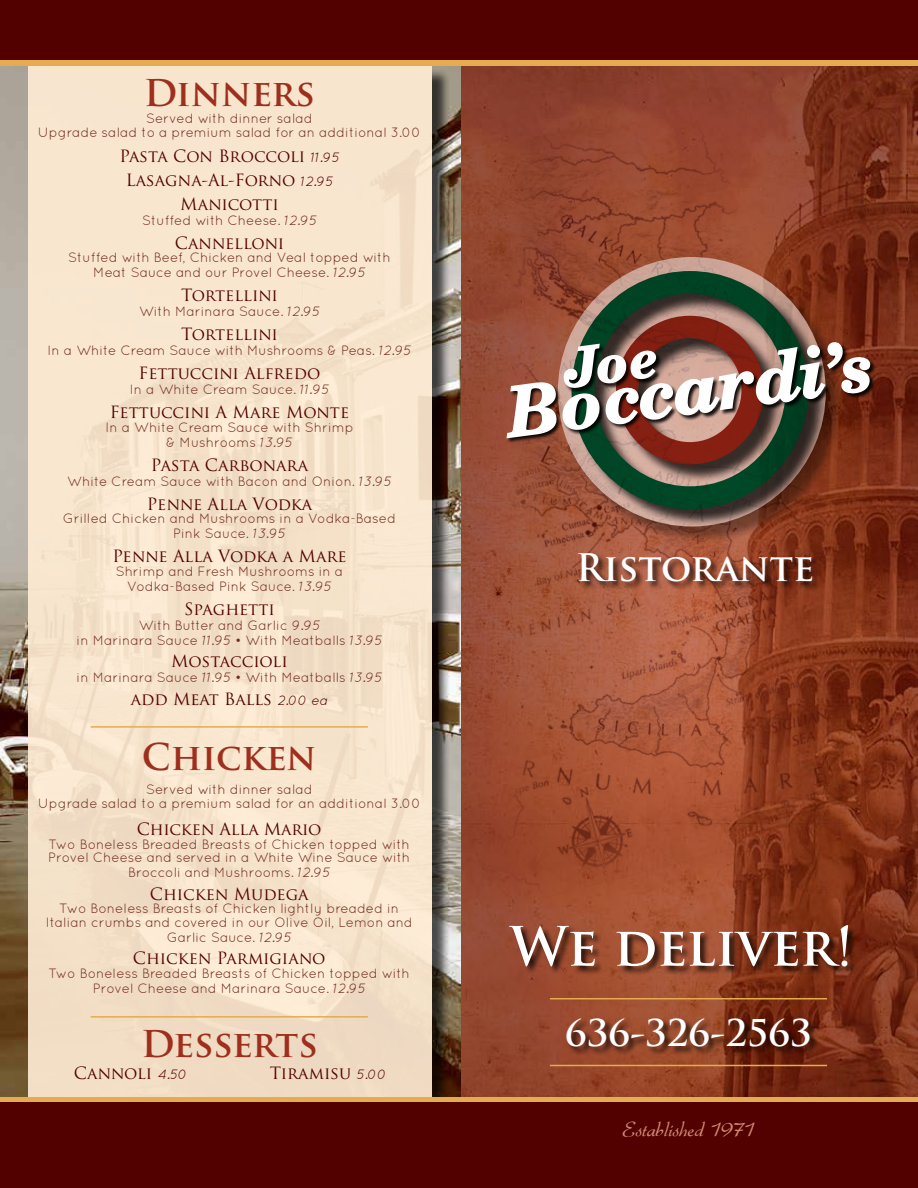
<style>
.page{position:relative;width:918px;height:1188px;background:#fff}
.page>*{position:absolute;margin:0;border:0;box-sizing:border-box;transform-origin:0 0}
.t1{font:italic 700 68.85px "New Century Schlbk";color:#fff}
.t2{font:700 52.8px "Trajan Pro";color:#fff}
.t3{font:700 37.05px "Trajan Pro";color:#fff}
.t4{font:700 36px "Trajan Pro";color:#9f2f1d}
.t5{font:700 36px "Trajan Pro";color:#fff}
.t6{font:700 36px "Trajan Pro";letter-spacing:-.02em;color:#9f2f1d}
.t7{font:22.2px "Gabrielle";color:#cd8872}
.t8{font:16.5px/24px "Trajan Pro";color:#520000;text-align:center}
.t9{font:16.5px "Trajan Pro";letter-spacing:-.02em;color:#520000}
.t10{font:13.5px/15px "Quicksand";color:#722b1f;text-align:center}
.s1{font-family:"Quicksand";font-style:italic;font-size:13.5px}
.s2{font-style:italic}
</style>
<div class="page">
<svg style="left:461px;top:66px;width:457px;height:1031px;background:#904129"></svg>
<div style="left:560px;top:259px;width:284px;height:286px;background:#000;opacity:.75"></div>
<div style="left:574px;top:273px;width:253px;height:255px;background:#000;opacity:.75"></div>
<svg style="left:572px;top:271px;width:236px;height:238px;background:#58543f"></svg>
<div style="left:618px;top:318px;width:164px;height:165px;background:#000;opacity:.75"></div>
<div style="left:578px;top:553px;width:243px;height:38px;background:#000;opacity:.75"></div>
<img style="left:0;top:66px;width:461px;height:1031px">
<div style="left:0;top:0;width:918px;height:61px;background:#520000"></div>
<div style="left:30px;top:68px;width:421px;height:1047px;background:#000;opacity:.75"></div>
<div style="left:28px;top:66px;width:404px;height:1031px;background:#f7e5ce"></div>
<div style="left:0;top:1099px;width:918px;height:89px;background:#520000"></div>
<hr style="left:0;top:1097px;width:918px;height:4px;background:#e5ab51">
<div style="left:0;top:61px;width:918px;height:5px;background:#e5ab51"></div>
<div style="left:509px;top:926px;width:348px;height:50px;background:#000;opacity:.75"></div>
<hr style="left:91px;top:726px;width:277px;height:2px;background:#e5ab51">
<hr style="left:550px;top:998px;width:277px;height:1px;background:#e5ab51">
<hr style="left:550px;top:1065px;width:277px;height:1px;background:#e5ab51">
<hr style="left:91px;top:1016px;width:277px;height:2px;background:#e5ab51">
<div style="left:566px;top:1018px;width:253px;height:38px;background:#000;opacity:.75"></div>
<svg style="left:499px;top:316px;width:376px;height:149px;background:#765243"></svg>
<h3 class="t4" style="left:144px;top:70px;width:173px">Dinners</h3>
<p class="t10" style="left:38px;top:112px;width:385px;line-height:13.5px">Served with dinner salad<br>Upgrade salad to a premium salad for an additional 3.00</p>
<p class="t8" style="left:119px;top:144px;width:222px">Pasta Con Broccoli <span class="s1">11.95<br></span>Lasagna-Al-Forno <span class="s1">12.95<br></span>Manicotti</p>
<p class="t10" style="left:142px;top:212px;width:176px">Stuffed with Cheese. <span class="s2">12.95</span></p>
<p class="t9" style="left:175px;top:232px;width:111px">Cannelloni</p>
<p class="t10" style="left:68px;top:250px;width:324px">Stuffed with Beef, Chicken and Veal topped with<br>Meat Sauce and our Provel Cheese. <span class="s2">12.95</span></p>
<p class="t9" style="left:181px;top:285px;width:98px">Tortellini</p>
<p class="t10" style="left:139px;top:304px;width:182px">With Marinara Sauce. <span class="s2">12.95</span></p>
<p class="t9" style="left:181px;top:324px;width:98px">Tortellini</p>
<p class="t10" style="left:48px;top:343px;width:365px">In a White Cream Sauce with Mushrooms &amp; Peas. <span class="s2">12.95</span></p>
<p class="t8" style="left:139px;top:361px;width:183px">Fettuccini Alfredo</p>
<p class="t10" style="left:130px;top:382px;width:201px">In a White Cream Sauce. <span class="s2">11.95</span></p>
<p class="t8" style="left:110px;top:400px;width:241px">Fettuccini A Mare Monte</p>
<p class="t10" style="left:105px;top:419px;width:250px">In a White Cream Sauce with Shrimp &amp; Mushrooms <span class="s2">13.95</span></p>
<p class="t8" style="left:151px;top:453px;width:159px">Pasta Carbonara</p>
<p class="t10" style="left:67px;top:473px;width:326px">White Cream Sauce with Bacon and Onion. <span class="s2">13.95</span></p>
<p class="t8" style="left:147px;top:492px;width:167px">Penne Alla Vodka</p>
<p class="t10" style="left:63px;top:511px;width:335px">Grilled Chicken and Mushrooms in a Vodka-Based<br>Pink Sauce. <span class="s2">13.95</span></p>
<p class="t8" style="left:112px;top:544px;width:236px">Penne Alla Vodka a Mare</p>
<p class="t10" style="left:116px;top:563px;width:229px">Shrimp and Fresh Mushrooms in a<br>Vodka-Based Pink Sauce. <span class="s2">13.95</span></p>
<p class="t8" style="left:184px;top:597px;width:92px">Spaghetti</p>
<p class="t10" style="left:77px;top:617px;width:307px">With Butter and Garlic <span class="s2">9.95<br></span>in Marinara Sauce <span class="s2">11.95</span> • With Meatballs <span class="s2">13.95</span></p>
<p class="t8" style="left:171px;top:649px;width:118px">Mostaccioli</p>
<p class="t10" style="left:77px;top:670px;width:307px">in Marinara Sauce <span class="s2">11.95</span> • With Meatballs <span class="s2">13.95</span></p>
<p class="t8" style="left:131px;top:687px;width:199px">add Meat Balls <span class="s1">2.00 ea</span></p>
<h3 class="t4" style="left:142px;top:734px;width:176px">Chicken</h3>
<p class="t10" style="left:38px;top:783px;width:385px;line-height:13.5px">Served with dinner salad<br>Upgrade salad to a premium salad for an additional 3.00</p>
<p class="t8" style="left:137px;top:817px;width:186px">Chicken Alla Mario</p>
<p class="t10" style="left:48px;top:837px;width:363px;line-height:13.5px;text-align:left">Two Boneless Breaded Breasts of Chicken topped with<br>Provel Cheese and served in a White Wine Sauce with</p>
<p class="t10" style="left:128px;top:865px;width:203px">Broccoli and Mushrooms. <span class="s2">12.95</span></p>
<p class="t8" style="left:150px;top:882px;width:160px">Chicken Mudega</p>
<p class="t10" style="left:46px;top:902px;width:369px;line-height:13.5px">Two Boneless Breasts of Chicken lightly breaded in<br>Italian crumbs and covered in our Olive Oil, Lemon and</p>
<p class="t10" style="left:167px;top:929px;width:127px">Garlic Sauce. <span class="s2">12.95</span></p>
<p class="t8" style="left:133px;top:946px;width:194px">Chicken Parmigiano</p>
<p class="t10" style="left:49px;top:965px;width:363px">Two Boneless Breaded Breasts of Chicken topped with<br>Provel Cheese and Marinara Sauce. <span class="s2">12.95</span></p>
<h3 class="t6" style="left:141px;top:1022px;width:178px">Desserts</h3>
<p class="t8" style="left:74px;top:1060px;width:115px">Cannoli <span class="s1">4.50</span></p>
<p class="t8" style="left:270px;top:1060px;width:118px">Tiramisu <span class="s1">5.00</span></p>
<h1 class="t1" style="left:502px;top:371px;width:370px;rotate:-8deg">Boccardi’s</h1>
<h3 class="t3" style="left:576px;top:544px;width:240px">Ristorante</h3>
<h2 class="t2" style="left:510px;top:914px;width:344px">We deliver!</h2>
<h3 class="t5" style="left:565px;top:1010px;width:248px">636-326-2563</h3>
<h3 class="t7" style="left:623px;top:1116px;width:133px">Established 1971</h3>
</div>
